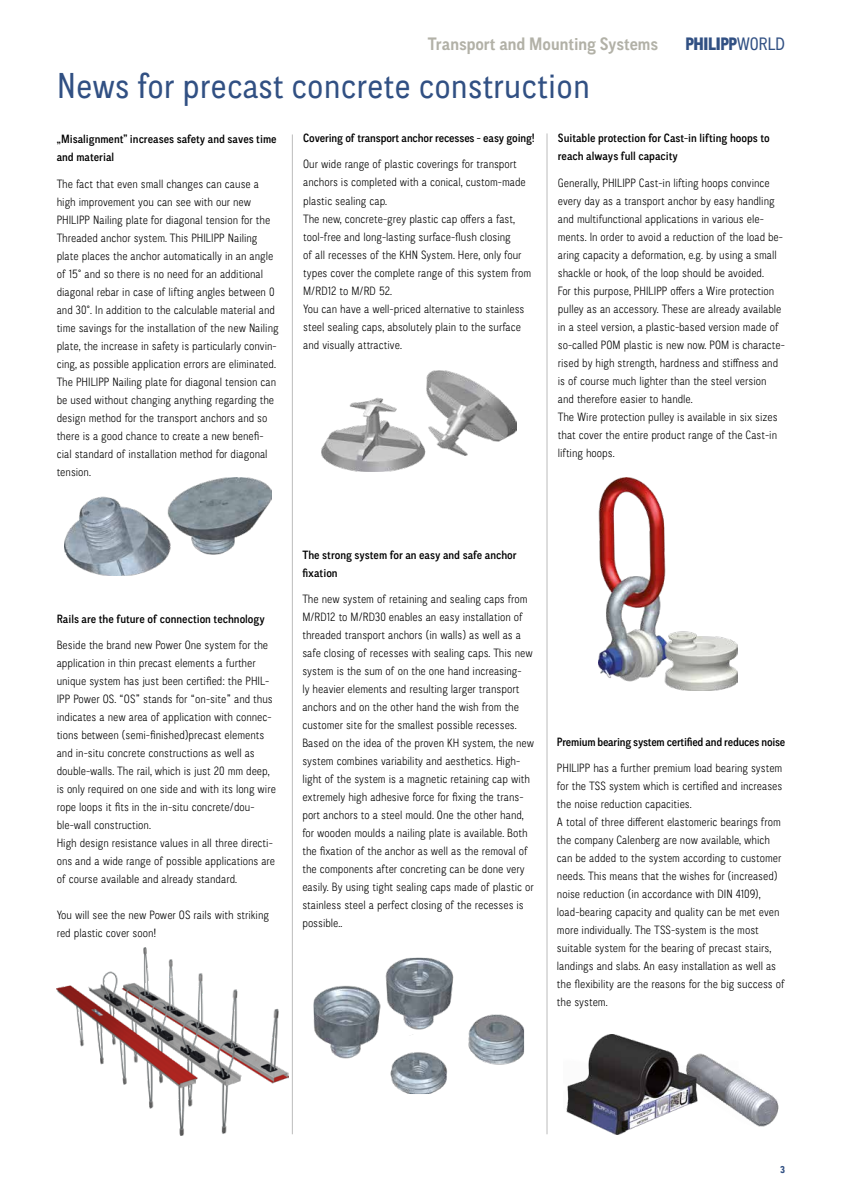
<style>
.page{position:relative;width:842px;height:1191px;background:#fff}
.page>*{position:absolute;margin:0;border:0;box-sizing:border-box;transform-origin:0 0}
.t1{font:36px "CA Normal";color:#315083}
.t2{font:700 18px "CA Normal";color:#b2b1a7}
.t3{font:800 18px "CA Normal";letter-spacing:-.02em;color:#315083}
.t4{font:300 12px/18px "CA Normal";color:#000}
.t5{font:500 12px/18px "CA Normal";color:#000}
.t6{font:500 12px "CA Normal";letter-spacing:-.02em;color:#000}
.t7{font:800 10px "CA Normal";color:#315083}
.s1{font-weight:400}
</style>
<div class="page">
<hr style="left:292px;top:134px;width:1px;height:1000px;background:#bcbcbc">
<hr style="left:546px;top:133px;width:1px;height:1001px;background:#bcbcbc">
<img style="left:65px;top:496px;width:102px;height:79px">
<img style="left:167px;top:478px;width:104px;height:79px">
<img style="left:566px;top:1034px;width:213px;height:100px">
<img style="left:314px;top:957px;width:140px;height:102px">
<img style="left:387px;top:998px;width:137px;height:96px">
<img style="left:57px;top:947px;width:232px;height:188px">
<img style="left:599px;top:478px;width:138px;height:212px">
<img style="left:499px;top:399px;width:18px;height:43px">
<img style="left:321px;top:370px;width:178px;height:102px">
<h2 class="t2" style="left:428px;top:31px;width:232px">Transport and Mounting Systems</h2>
<h2 class="t3" style="left:685px;top:31px;width:101px">PHILIPP<span class="s1">WORLD</span></h2>
<h1 class="t1" style="left:57px;top:61px;width:535px">News for precast concrete construction</h1>
<p class="t5" style="left:57px;top:130px;width:221px">„Misalignment” increases safety and saves time and material</p>
<p class="t4" style="left:57px;top:174px;width:223px">The fact that even small changes can cause a high improvement you can see with our new PHILIPP Nailing plate for diagonal tension for the Threaded anchor system. This PHILIPP Nailing plate places the anchor automatically in an angle of 15° and so there is no need for an additional diagonal rebar in case of lifting angles between 0 and 30°. In addition to the calculable material and time savings for the installation of the new Nailing plate, the increase in safety is particularly convin&shy;cing, as possible application errors are eliminated.<br>The PHILIPP Nailing plate for diagonal tension can be used without changing anything regarding the design method for the transport anchors and so there is a good chance to create a new benefi&shy;cial standard of installation method for diagonal tension.</p>
<p class="t5" style="left:303px;top:129px;width:233px">Covering of transport anchor recesses - easy going!</p>
<p class="t4" style="left:303px;top:155px;width:230px">Our wide range of plastic coverings for transport anchors is completed with a conical, custom-made plastic sealing cap.<br>The new, concrete-grey plastic cap offers a fast, tool-free and long-lasting surface-flush closing<br>of all recesses of the KHN System. Here, only four types cover the complete range of this system from M/RD12 to M/RD 52.<br>You can have a well-priced alternative to stainless steel sealing caps, absolutely plain to the surface and visually attractive.</p>
<p class="t5" style="left:558px;top:129px;width:213px">Suitable protection for Cast-in lifting hoops to reach always full capacity</p>
<p class="t4" style="left:558px;top:173px;width:229px">Generally, PHILIPP Cast-in lifting hoops convince every day as a transport anchor by easy handling and multifunctional applications in various ele&shy;ments. In order to avoid a reduction of the load be&shy;aring capacity a deformation, e.g. by using a small shackle or hook, of the loop should be avoided.<br>For this purpose, PHILIPP offers a Wire protection pulley as an accessory. These are already available in a steel version, a plastic-based version made of so-called POM plastic is new now. POM is characte&shy;rised by high strength, hardness and stiffness and is of course much lighter than the steel version and therefore easier to handle.<br>The Wire protection pulley is available in six sizes that cover the entire product range of the Cast-in lifting hoops.</p>
<p class="t5" style="left:57px;top:609px;width:210px">Rails are the future of connection technology</p>
<p class="t4" style="left:57px;top:635px;width:221px">Beside the brand new Power One system for the application in thin precast elements a further unique system has just been certified: the PHIL-IPP Power OS. “OS” stands for “on-site” and thus indicates a new area of application with connec&shy;tions between (semi-finished)precast elements and in-situ concrete constructions as well as double-walls. The rail, which is just 20 mm deep, is only required on one side and with its long wire rope loops it fits in the in-situ concrete/dou&shy;ble-wall construction.<br>High design resistance values in all three directi&shy;ons and a wide range of possible applications are of course available and already standard.</p>
<p class="t4" style="left:57px;top:905px;width:214px">You will see the new Power OS rails with striking red plastic cover soon!</p>
<p class="t5" style="left:302px;top:545px;width:216px">The strong system for an easy and safe anchor fixation</p>
<p class="t4" style="left:302px;top:589px;width:233px">The new system of retaining and sealing caps from M/RD12 to M/RD30 enables an easy installation of threaded transport anchors (in walls) as well as a safe closing of recesses with sealing caps. This new system is the sum of on the one hand increasing-<br>ly heavier elements and resulting larger transport anchors and on the other hand the wish from the customer site for the smallest possible recesses.<br>Based on the idea of the proven KH system, the new system combines variability and aesthetics. High&shy;light of the system is a magnetic retaining cap with extremely high adhesive force for fixing the trans&shy;port anchors to a steel mould. One the other hand, for wooden moulds a nailing plate is available. Both the fixation of the anchor as well as the removal of the components after concreting can be done very easily. By using tight sealing caps made of plastic or stainless steel a perfect closing of the recesses is possible..</p>
<p class="t6" style="left:557px;top:733px;width:230px">Premium bearing system certified and reduces noise</p>
<p class="t4" style="left:557px;top:758px;width:229px">PHILIPP has a further premium load bearing system for the TSS system which is certified and increases the noise reduction capacities.<br>A total of three different elastomeric bearings from the company Calenberg are now available, which can be added to the system according to customer needs. This means that the wishes for (increased) noise reduction (in accordance with DIN 4109), load-bearing capacity and quality can be met even more individually. The TSS-system is the most suitable system for the bearing of precast stairs, landings and slabs. An easy installation as well as the flexibility are the reasons for the big success of the system.</p>
<p class="t7" style="left:780px;top:1162px;width:7px">3</p>
</div>
